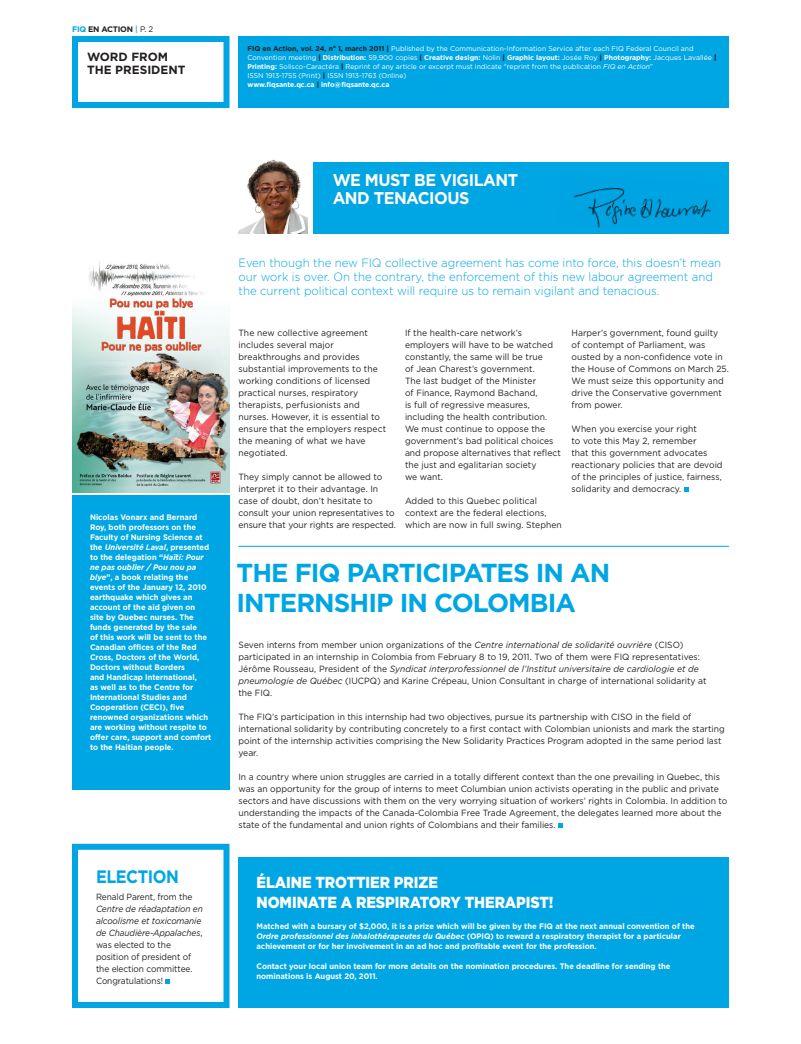
<style>
.page{position:relative;width:801px;height:1044px;background:#fff}
.page>*{position:absolute;margin:0;border:0;box-sizing:border-box;transform-origin:0 0}
.t1{font:700 26px/30px "Gotham";letter-spacing:-.035em;color:#00a6e4}
.t2{font:700 18px "Gotham";letter-spacing:-.03em;color:#00a6e4;scale:.9 1}
.t3{font:700 17px/18px "Gotham";letter-spacing:-.03em;color:#fff;scale:.95 1}
.t4{font:900 16px "Gotham";letter-spacing:-.005em;color:#fff;scale:.9 1}
.Intro_16_20{font:300 12px/14px "Gotham";color:#00a6e4;scale:.95 1}
.Entete_Titre_1{font:700 11.9px/13.6px "Gotham";color:#231f20}
.TXT{font:9px/12px "Gotham";color:#231f20;scale:.95 1}
.TXT-2{font:9px/12px "Gotham";color:#231f20;scale:.93 1}
.t5{font:700 8px/10px "Gotham";color:#fff;scale:.95 1}
.Folio{font:700 8px "Gotham";letter-spacing:-.03em;color:#231f20}
.t6{font:7px/9px "Gotham";color:#fff}
.t7{font:700 7px "Gotham";color:#fff}
.s1{color:#00a6e4}
.s2{font-weight:500;color:#00a6e4}
.s3{font-weight:400}
.s4{font-weight:700;color:#231f20}
.s5{font-weight:900;color:#231f20}
.s6{font-weight:700}
.s7{font-style:italic}
.s8{color:#231f20}
</style>
<div class="page">
<div style="left:238px;top:857px;width:491px;height:151px;background:#00a6e4"></div>
<div style="left:313px;top:162px;width:416px;height:72px;background:#00a6e4"></div>
<svg style="left:684px;top:488px;width:5px;height:4px"></svg>
<img style="left:573px;top:187px;width:138px;height:41px">
<hr style="left:238px;top:546px;width:491px;height:1px;background:#00a6e4">
<div style="left:72px;top:36px;width:158px;height:72px;border:6px solid #00a6e4"></div>
<div style="left:72px;top:496px;width:158px;height:294px;background:#00a6e4"></div>
<svg style="left:558px;top:824px;width:5px;height:4px"></svg>
<img style="left:238px;top:159px;width:69px;height:75px">
<img style="left:72px;top:262px;width:158px;height:231px">
<svg style="left:166px;top:980px;width:4px;height:4px"></svg>
<div style="left:72px;top:844px;width:158px;height:164px;border:6px solid #00a6e4"></div>
<div style="left:238px;top:36px;width:491px;height:72px;background:#00a6e4"></div>
<p class="Folio" style="left:72px;top:24px;width:83px"><span class="s1">FIQ</span> EN ACTION <span class="s2">|</span> <span class="s3">P. 2</span></p>
<p class="Entete_Titre_1" style="left:87px;top:49px;width:100px">WORD FROM<br>THE PRESIDENT</p>
<p class="t6" style="left:248px;top:44px;width:471px"><span class="s4">FIQ en Action, vol. 24, n</span><sup>o</sup> <span class="s4">1, march 2011</span> <span class="s5">|</span> Published by the Communication-Information Service after each FIQ Federal Council and<br>Convention meeting <span class="s5">|</span> <span class="s6">Distribution:</span> 59,900 copies <span class="s5">|</span> <span class="s6">Creative design:</span> Nolin <span class="s5">|</span> <span class="s6">Graphic layout:</span> Josée Roy <span class="s5">|</span> <span class="s6">Photography:</span> Jacques Lavallée <span class="s5">|<br></span><span class="s6">Printing:</span> Solisco-Caractéra <span class="s5">|</span> Reprint of any article or excerpt must indicate “reprint from the publication <span class="s7">FIQ en Action</span>”</p>
<p class="t6" style="left:248px;top:71px;width:160px">ISSN 1913-1755 (Print) <span class="s5">|</span> ISSN 1913-1763 (Online)</p>
<p class="t7" style="left:248px;top:80px;width:144px">www.fiqsante.qc.ca <span class="s8">|</span> info@fiqsante.qc.ca</p>
<p class="t5" style="left:90px;top:512px;width:129px">Nicolas Vonarx and Bernard<br>Roy, both professors on the<br>Faculty of Nursing Science at the <span class="s7">Université Laval</span>, presented to the delegation “<span class="s7">Haïti: Pour ne pas oublier / Pou nou pa blye</span>”, a book relating the events of the January 12, 2010 earthquake which gives an account of the aid given on<br>site by Quebec nurses. The funds generated by the sale<br>of this work will be sent to the<br>Canadian offices of the Red<br>Cross, Doctors of the World,<br>Doctors without Borders<br>and Handicap International,<br>as well as to the Centre for<br>International Studies and<br>Cooperation (CECI), five renowned organizations which are working without respite to offer care, support and comfort to the Haitian people.</p>
<p class="t2" style="left:96px;top:866px;width:93px">ELECTION</p>
<p class="TXT-2" style="left:96px;top:891px;width:116px">Renald Parent, from the<br><span class="s7">Centre de réadaptation en alcoolisme et toxicomanie de Chaudière-Appalaches</span>, was elected to the position of president of the election committee.<br>Congratulations!</p>
<p class="t3" style="left:333px;top:170px;width:197px">WE MUST BE VIGILANT<br>AND TENACIOUS</p>
<p class="Intro_16_20" style="left:238px;top:256px;width:510px">Even though the new FIQ collective agreement has come into force, this doesn’t mean our work is over. On the contrary, the enforcement of this new labour agreement and the current political context will require us to remain vigilant and tenacious.</p>
<p class="TXT" style="left:238px;top:327px;width:157px">The new collective agreement includes several major breakthroughs and provides substantial improvements to the working conditions of licensed practical nurses, respiratory therapists, perfusionists and nurses. However, it is essential to ensure that the employers respect the meaning of what we have negotiated.</p>
<p class="TXT" style="left:238px;top:471px;width:167px">They simply cannot be allowed to interpret it to their advantage. In case of doubt, don’t hesitate to consult your union representatives to ensure that your rights are respected.</p>
<p class="TXT" style="left:405px;top:327px;width:166px">If the health-care network’s employers will have to be watched constantly, the same will be true<br>of Jean Charest’s government.<br>The last budget of the Minister<br>of Finance, Raymond Bachand,<br>is full of regressive measures, including the health contribution.<br>We must continue to oppose the government’s bad political choices and propose alternatives that reflect the just and egalitarian society<br>we want.</p>
<p class="TXT" style="left:405px;top:495px;width:167px">Added to this Quebec political context are the federal elections, which are now in full swing. Stephen</p>
<p class="TXT" style="left:572px;top:327px;width:167px">Harper’s government, found guilty of contempt of Parliament, was ousted by a non-confidence vote in the House of Commons on March 25.<br>We must seize this opportunity and drive the Conservative government from power.</p>
<p class="TXT" style="left:572px;top:423px;width:161px">When you exercise your right<br>to vote this May 2, remember<br>that this government advocates reactionary policies that are devoid of the principles of justice, fairness, solidarity and democracy.</p>
<p class="t1" style="left:236px;top:557px;width:375px">THE FIQ PARTICIPATES IN AN<br>INTERNSHIP IN COLOMBIA</p>
<p class="TXT" style="left:238px;top:639px;width:494px">Seven interns from member union organizations of the <span class="s7">Centre international de solidarité ouvrière</span> (CISO) participated in an internship in Colombia from February 8 to 19, 2011. Two of them were FIQ representatives:<br>Jérôme Rousseau, President of the <span class="s7">Syndicat interprofessionnel de l’Institut universitaire de cardiologie et de pneumologie de Québec</span> (IUCPQ) and Karine Crépeau, Union Consultant in charge of international solidarity at the FIQ.</p>
<p class="TXT" style="left:238px;top:711px;width:513px">The FIQ’s participation in this internship had two objectives, pursue its partnership with CISO in the field of international solidarity by contributing concretely to a first contact with Colombian unionists and mark the starting point of the internship activities comprising the New Solidarity Practices Program adopted in the same period last year.</p>
<p class="TXT" style="left:238px;top:771px;width:516px">In a country where union struggles are carried in a totally different context than the one prevailing in Quebec, this was an opportunity for the group of interns to meet Columbian union activists operating in the public and private sectors and have discussions with them on the very worrying situation of workers’ rights in Colombia. In addition to understanding the impacts of the Canada-Colombia Free Trade Agreement, the delegates learned more about the state of the fundamental and union rights of Colombians and their families.</p>
<p class="t4" style="left:256px;top:873px;width:203px">ÉLAINE TROTTIER PRIZE</p>
<p class="t4" style="left:256px;top:893px;width:332px">NOMINATE A RESPIRATORY THERAPIST!</p>
<p class="t5" style="left:256px;top:921px;width:463px">Matched with a bursary of $2,000, it is a prize which will be given by the FIQ at the next annual convention of the<br><span class="s7">Ordre professionnel des inhalothérapeutes du Québec</span> (OPIQ) to reward a respiratory therapist for a particular achievement or for her involvement in an ad hoc and profitable event for the profession.</p>
<p class="t5" style="left:256px;top:961px;width:437px">Contact your local union team for more details on the nomination procedures. The deadline for sending the nominations is August 20, 2011.</p>
</div>
